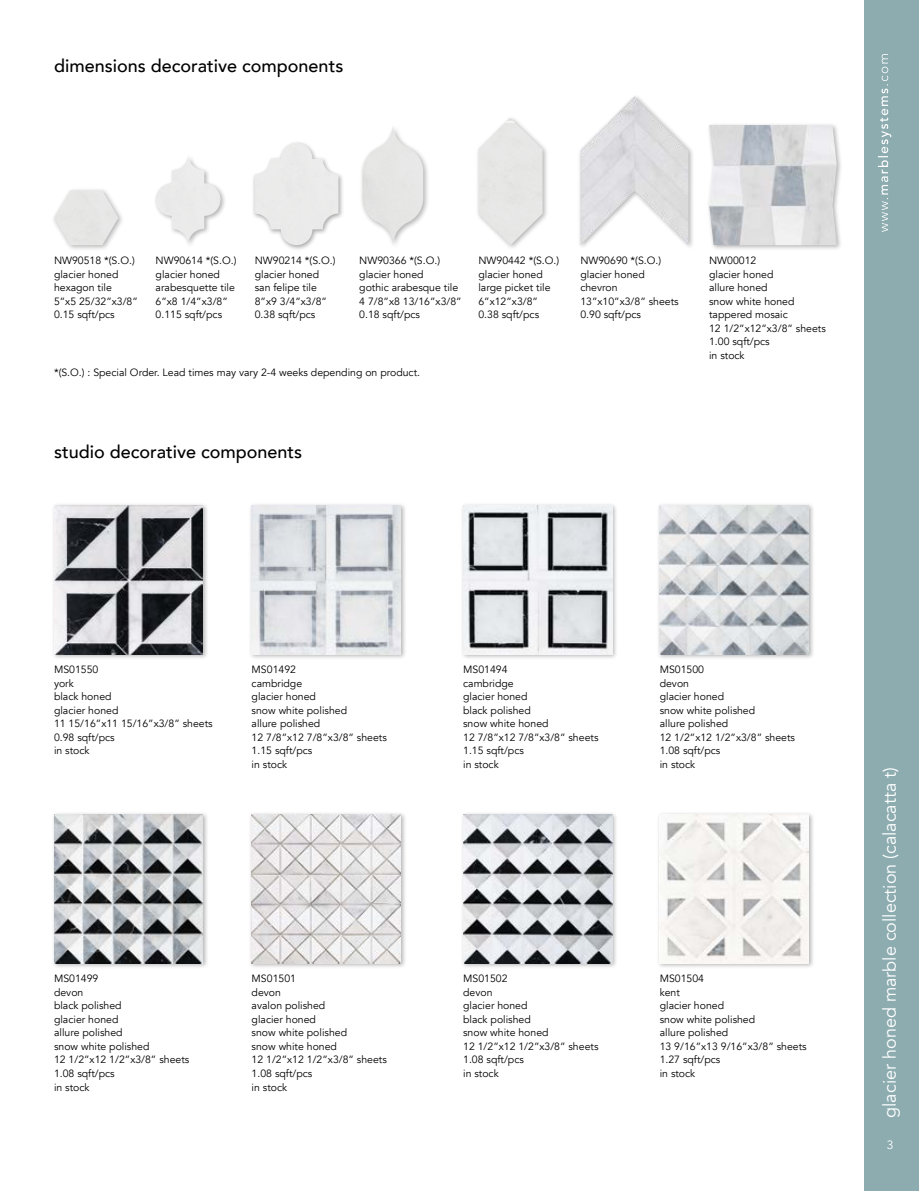
<style>
.page{position:relative;width:919px;height:1191px;background:#fff}
.page>*{position:absolute;margin:0;border:0;box-sizing:border-box;transform-origin:0 0}
.t1{font:500 18px "Avenir";color:#000}
.t2{font:18px "Avenir";color:#fff}
.t3{font:12px "Avenir";color:#fff}
.t4{font:10.5px/13.5px "Avenir";color:#000}
</style>
<div class="page">
<div style="left:864px;top:0;width:54px;height:1191px;background:#8dacb0"></div>
<svg style="left:877px;top:54px;width:14px;height:178px"></svg>
<div style="left:51px;top:502px;width:158px;height:158px;background:#000;opacity:.3"></div>
<img style="left:54px;top:505px;width:149px;height:149px">
<div style="left:248px;top:502px;width:159px;height:158px;background:#000;opacity:.3"></div>
<img style="left:251px;top:505px;width:149px;height:149px">
<div style="left:460px;top:502px;width:158px;height:158px;background:#000;opacity:.3"></div>
<img style="left:463px;top:505px;width:149px;height:149px">
<div style="left:656px;top:502px;width:158px;height:158px;background:#000;opacity:.3"></div>
<img style="left:659px;top:505px;width:149px;height:149px">
<div style="left:51px;top:811px;width:158px;height:158px;background:#000;opacity:.3"></div>
<img style="left:54px;top:814px;width:149px;height:149px">
<div style="left:248px;top:811px;width:159px;height:158px;background:#000;opacity:.3"></div>
<img style="left:251px;top:814px;width:149px;height:149px">
<div style="left:460px;top:811px;width:158px;height:158px;background:#000;opacity:.3"></div>
<img style="left:463px;top:814px;width:149px;height:149px">
<div style="left:656px;top:811px;width:158px;height:158px;background:#000;opacity:.3"></div>
<img style="left:659px;top:814px;width:149px;height:149px">
<div style="left:359px;top:123px;width:71px;height:127px;background:#000;opacity:.3"></div>
<img style="left:362px;top:125px;width:61px;height:120px">
<div style="left:474px;top:114px;width:75px;height:137px;background:#000;opacity:.3"></div>
<img style="left:478px;top:118px;width:64px;height:127px">
<div style="left:153px;top:152px;width:74px;height:98px;background:#000;opacity:.3"></div>
<img style="left:156px;top:154px;width:64px;height:91px">
<div style="left:51px;top:187px;width:73px;height:64px;background:#000;opacity:.3"></div>
<img style="left:54px;top:190px;width:64px;height:55px">
<div style="left:251px;top:140px;width:93px;height:111px;background:#000;opacity:.35"></div>
<img style="left:255px;top:143px;width:83px;height:102px">
<div style="left:577px;top:94px;width:117px;height:156px;background:#000;opacity:.3"></div>
<img style="left:580px;top:96px;width:108px;height:149px">
<div style="left:706px;top:122px;width:136px;height:129px;background:#000;opacity:.3"></div>
<img style="left:709px;top:125px;width:4px;height:111px">
<h1 class="t1" style="left:54px;top:50px;width:291px">dimensions decorative components</h1>
<p class="t4" style="left:54px;top:254px;width:85px">NW90518 *(S.O.) glacier honed hexagon tile<br>5”x5 25/32”x3/8”<br>0.15 sqft/pcs</p>
<p class="t4" style="left:255px;top:254px;width:82px">NW90214 *(S.O.) glacier honed san felipe tile<br>8”x9 3/4”x3/8”<br>0.38 sqft/pcs</p>
<p class="t4" style="left:580px;top:254px;width:100px">NW90690 *(S.O.) glacier honed chevron<br>13”x10”x3/8” sheets<br>0.90 sqft/pcs</p>
<p class="t4" style="left:709px;top:254px;width:118px">NW00012<br>glacier honed<br>allure honed<br>snow white honed tappered mosaic<br>12 1/2”x12”x3/8” sheets<br>1.00 sqft/pcs<br>in stock</p>
<p class="t4" style="left:156px;top:254px;width:82px">NW90614 *(S.O.) glacier honed arabesquette tile<br>6”x8 1/4”x3/8”<br>0.115 sqft/pcs</p>
<p class="t4" style="left:359px;top:254px;width:104px">NW90366 *(S.O.) glacier honed<br>gothic arabesque tile<br>4 7/8”x8 13/16”x3/8”<br>0.18 sqft/pcs</p>
<p class="t4" style="left:478px;top:254px;width:82px">NW90442 *(S.O.) glacier honed large picket tile<br>6”x12”x3/8”<br>0.38 sqft/pcs</p>
<p class="t4" style="left:54px;top:366px;width:367px">*(S.O.) : Special Order. Lead times may vary 2-4 weeks depending on product.</p>
<h1 class="t1" style="left:54px;top:436px;width:250px">studio decorative components</h1>
<p class="t4" style="left:54px;top:663px;width:160px">MS01550<br>york<br>black honed<br>glacier honed<br>11 15/16”x11 15/16”x3/8” sheets<br>0.98 sqft/pcs<br>in stock</p>
<p class="t4" style="left:251px;top:663px;width:137px">MS01492<br>cambridge<br>glacier honed<br>snow white polished<br>allure polished<br>12 7/8”x12 7/8”x3/8” sheets<br>1.15 sqft/pcs<br>in stock</p>
<p class="t4" style="left:463px;top:663px;width:137px">MS01494<br>cambridge<br>glacier honed<br>black polished<br>snow white honed<br>12 7/8”x12 7/8”x3/8” sheets<br>1.15 sqft/pcs<br>in stock</p>
<p class="t4" style="left:659px;top:663px;width:137px">MS01500<br>devon<br>glacier honed<br>snow white polished<br>allure polished<br>12 1/2”x12 1/2”x3/8” sheets<br>1.08 sqft/pcs<br>in stock</p>
<p class="t4" style="left:54px;top:972px;width:137px">MS01499<br>devon<br>black polished<br>glacier honed<br>allure polished<br>snow white polished<br>12 1/2”x12 1/2”x3/8” sheets<br>1.08 sqft/pcs<br>in stock</p>
<p class="t4" style="left:251px;top:972px;width:137px">MS01501<br>devon<br>avalon polished<br>glacier honed<br>snow white polished<br>snow white honed<br>12 1/2”x12 1/2”x3/8” sheets<br>1.08 sqft/pcs<br>in stock</p>
<p class="t4" style="left:463px;top:972px;width:137px">MS01502<br>devon<br>glacier honed<br>black polished<br>snow white honed<br>12 1/2”x12 1/2”x3/8” sheets<br>1.08 sqft/pcs<br>in stock</p>
<p class="t4" style="left:659px;top:972px;width:148px">MS01504<br>kent<br>glacier honed<br>snow white polished<br>allure polished<br>13 9/16”x13 9/16”x3/8” sheets<br>1.27 sqft/pcs<br>in stock</p>
<h1 class="t2" style="left:878px;top:1117px;width:352px;rotate:-90deg">glacier honed marble collection (calacatta t)</h1>
<p class="t3" style="left:886px;top:1137px;width:8px">3</p>
</div>
